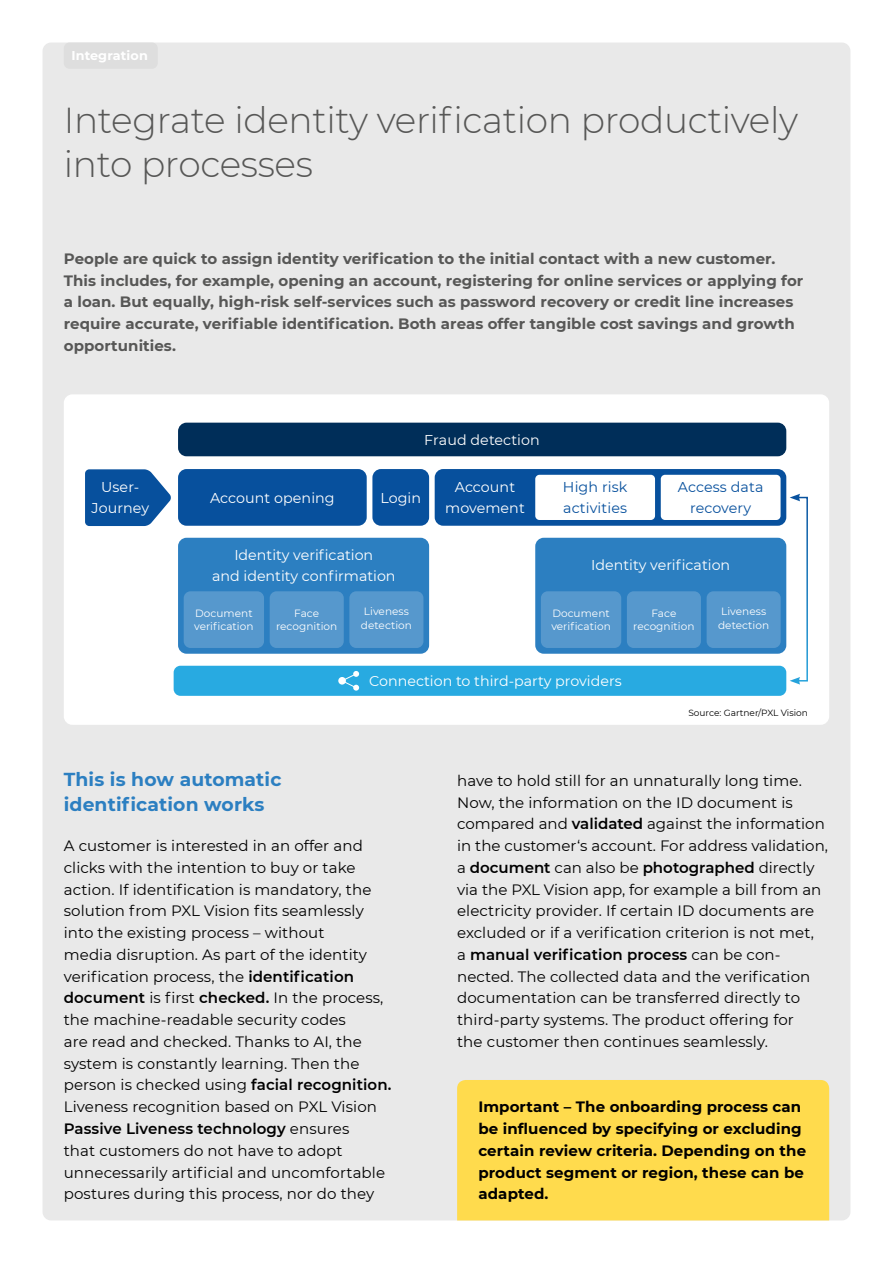
<style>
.page{position:relative;width:893px;height:1263px;background:#fff}
.page>*{position:absolute;margin:0;border:0;box-sizing:border-box;transform-origin:0 0}
.t1{font:300 36px/43.5px "Montserrat";letter-spacing:-.01em;color:#575756}
.t2{font:700 18.75px/25.5px "Montserrat";letter-spacing:.005em;color:#2c7fc1}
.t3{font:15px/21.8px "Montserrat";letter-spacing:.005em;color:#000}
.t4{font:700 15px/21.8px "Montserrat";letter-spacing:.005em;color:#575756}
.t5{font:700 15px/21.8px "Montserrat";letter-spacing:.005em;color:#000}
.t6{font:14.25px/20.7px "Montserrat";color:#fff;text-align:center}
.t7{font:14.25px/20.7px "Montserrat";letter-spacing:.005em;color:#07509d}
.t8{font:700 12.75px "Montserrat";letter-spacing:.01em;color:#fff}
.t9{font:10.5px/13.8px "Montserrat";letter-spacing:.005em;color:#fff}
.t10{font:9px "Montserrat";color:#000}
.s1{font-weight:600}
</style>
<div class="page">
<div style="left:43px;top:43px;width:807px;height:1177px;background:#e9e9e9;border-radius:9px"></div>
<div style="left:457px;top:1080px;width:372px;height:140px;background:#ffdb4d"></div>
<div style="left:64px;top:43px;width:94px;height:26px;background:#dedede;border-radius:6px"></div>
<div style="left:64px;top:394px;width:765px;height:331px;background:#fff;border-radius:9px"></div>
<div style="left:178px;top:423px;width:608px;height:33px;background:#002e59;border-radius:9px"></div>
<svg style="left:85px;top:469px;width:86px;height:57px;background:#2766a9"></svg>
<div style="left:372px;top:469px;width:57px;height:57px;background:#07509d;border-radius:9px"></div>
<div style="left:178px;top:469px;width:189px;height:57px;background:#07509d;border-radius:9px"></div>
<div style="left:435px;top:469px;width:351px;height:57px;background:#07509d;border-radius:9px"></div>
<div style="left:535px;top:475px;width:120px;height:45px;background:#fff;border-radius:4px"></div>
<div style="left:661px;top:475px;width:120px;height:45px;background:#fff;border-radius:4px"></div>
<div style="left:797px;top:497px;width:11px;height:184px;border:2px solid #fff"></div>
<svg style="left:790px;top:677px;width:10px;height:8px"></svg>
<svg style="left:790px;top:494px;width:10px;height:7px"></svg>
<div style="left:174px;top:666px;width:612px;height:30px;background:#28aae1;border-radius:7px"></div>
<svg style="left:338px;top:677px;width:8px;height:8px"></svg>
<svg style="left:341px;top:671px;width:18px;height:20px"></svg>
<div style="left:178px;top:538px;width:251px;height:116px;background:#2c7fc1;border-radius:9px"></div>
<div style="left:184px;top:591px;width:80px;height:57px;background:#5698cd;border-radius:7px"></div>
<div style="left:270px;top:591px;width:74px;height:57px;background:#5698cd;border-radius:7px"></div>
<div style="left:349px;top:591px;width:74px;height:57px;background:#5698cd;border-radius:7px"></div>
<div style="left:535px;top:538px;width:251px;height:116px;background:#2c7fc1;border-radius:9px"></div>
<div style="left:541px;top:591px;width:80px;height:57px;background:#5698cd;border-radius:7px"></div>
<div style="left:627px;top:591px;width:74px;height:57px;background:#5698cd;border-radius:7px"></div>
<div style="left:707px;top:591px;width:74px;height:57px;background:#5698cd;border-radius:7px"></div>
<p class="t8" style="left:71px;top:46px;width:78px">Integration</p>
<h1 class="t1" style="left:64px;top:98px;width:736px">Integrate identity verification productively into processes</h1>
<p class="t4" style="left:64px;top:247px;width:741px">People are quick to assign identity verification to the initial contact with a new customer.<br>This includes, for example, opening an account, registering for online services or applying for a loan. But equally, high-risk self-services such as password recovery or credit line increases require accurate, verifiable identification. Both areas offer tangible cost savings and growth opportunities.</p>
<p class="t6" style="left:424px;top:429px;width:117px">Fraud detection</p>
<p class="t6" style="left:92px;top:476px;width:59px">User-<br>Journey</p>
<p class="t6" style="left:210px;top:487px;width:126px">Account opening</p>
<p class="t6" style="left:380px;top:487px;width:42px">Login</p>
<p class="t6" style="left:445px;top:476px;width:81px">Account movement</p>
<p class="t7" style="left:563px;top:476px;width:66px">High risk activities</p>
<p class="t7" style="left:678px;top:476px;width:87px;text-align:center">Access data recovery</p>
<p class="t6" style="left:212px;top:544px;width:185px">Identity verification<br>and identity confirmation</p>
<p class="t9" style="left:194px;top:606px;width:61px">Document verification</p>
<p class="t9" style="left:276px;top:606px;width:63px;text-align:center">Face recognition</p>
<p class="t9" style="left:361px;top:604px;width:53px">Liveness detection</p>
<p class="t6" style="left:591px;top:554px;width:140px">Identity verification</p>
<p class="t9" style="left:551px;top:606px;width:61px">Document verification</p>
<p class="t9" style="left:633px;top:606px;width:63px;text-align:center">Face recognition</p>
<p class="t9" style="left:718px;top:604px;width:53px">Liveness detection</p>
<p class="t6" style="left:369px;top:670px;width:254px">Connection to third-party providers</p>
<p class="t10" style="left:688px;top:706px;width:121px">Source: Gartner/PXL Vision</p>
<p class="t2" style="left:64px;top:766px;width:219px">This is how automatic identification works</p>
<p class="t3" style="left:64px;top:834px;width:329px">A customer is interested in an offer and clicks with the intention to buy or take action. If identification is mandatory, the solution from PXL Vision fits seamlessly into the existing process – without<br>media disruption. As part of the identity verification process, the <span class="s1">identification document</span> is first <span class="s1">checked.</span> In the process, the machine-readable security codes<br>are read and checked. Thanks to AI, the system is constantly learning. Then the person is checked using <span class="s1">facial recognition.<br></span>Liveness recognition based on PXL Vision <span class="s1">Passive Liveness technology</span> ensures<br>that customers do not have to adopt unnecessarily artificial and uncomfortable postures during this process, nor do they</p>
<p class="t3" style="left:457px;top:769px;width:372px">have to hold still for an unnaturally long time.<br>Now, the information on the ID document is compared and <span class="s1">validated</span> against the information in the customer‘s account. For address validation, a <span class="s1">document</span> can also be <span class="s1">photographed</span> directly via the PXL Vision app, for example a bill from an electricity provider. If certain ID documents are excluded or if a verification criterion is not met,<br>a <span class="s1">manual verification process</span> can be con&shy;nected. The collected data and the verification documentation can be transferred directly to third-party systems. The product offering for<br>the customer then continues seamlessly.</p>
<p class="t5" style="left:478px;top:1095px;width:329px">Important – The onboarding process can be influenced by specifying or excluding certain review criteria. Depending on the product segment or region, these can be adapted.</p>
</div>
